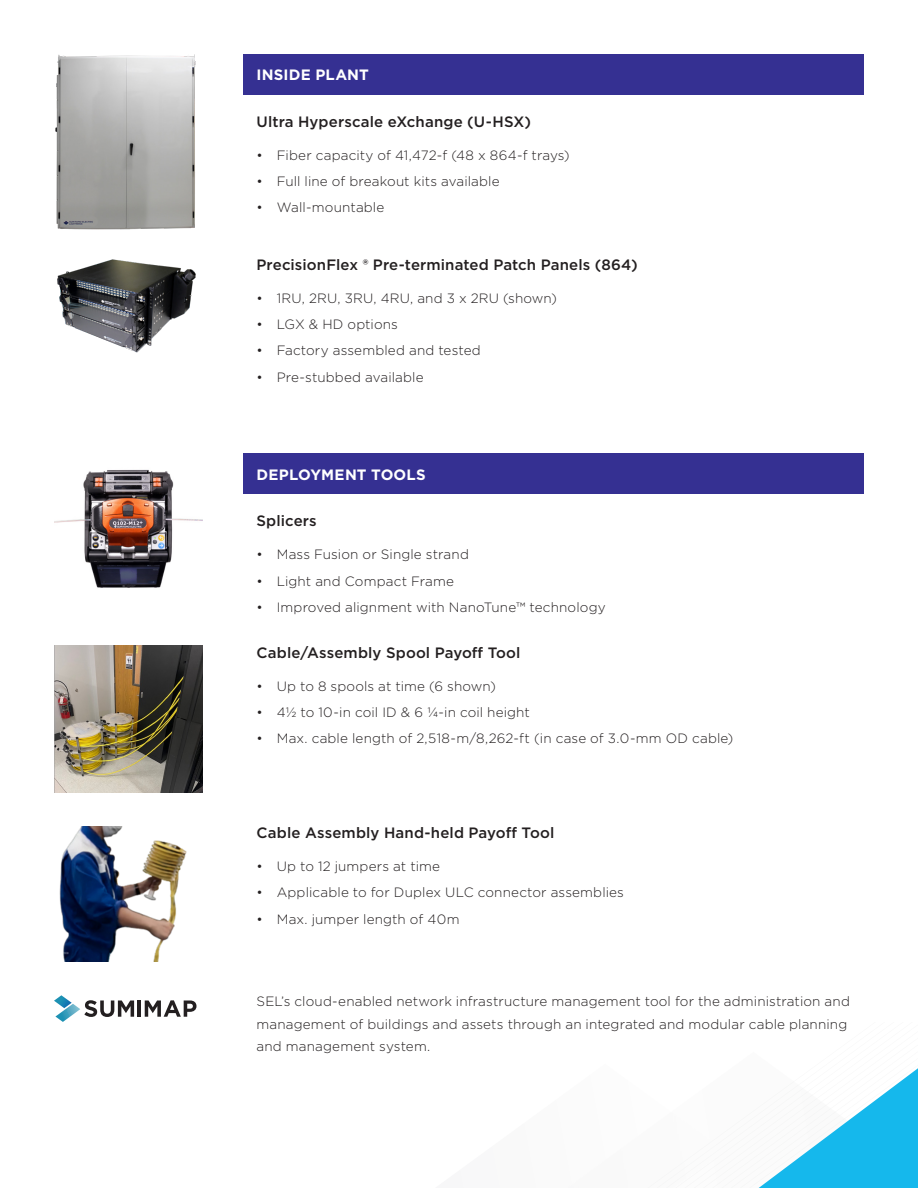
<style>
.page{position:relative;width:918px;height:1188px;background:#fff}
.page>*{position:absolute;margin:0;border:0;box-sizing:border-box;transform-origin:0 0}
.Header_4{font:500 15px "Gotham";letter-spacing:.01em;color:#231f20}
.Table_Header{font:700 15px "Gotham";letter-spacing:.015em;color:#fff}
.Bullet_L2{font:300 13.5px/22.5px "Gotham";letter-spacing:.01em;color:#231f20}
</style>
<div class="page">
<svg style="left:758px;top:1068px;width:160px;height:120px"></svg>
<div style="left:243px;top:54px;width:621px;height:40px;background:#353092"></div>
<img style="left:55px;top:55px;width:141px;height:175px">
<img style="left:57px;top:259px;width:139px;height:94px">
<div style="left:243px;top:454px;width:621px;height:40px;background:#353092"></div>
<img style="left:54px;top:469px;width:148px;height:119px">
<img style="left:54px;top:646px;width:148px;height:146px">
<img style="left:59px;top:826px;width:128px;height:136px">
<svg style="left:54px;top:995px;width:80px;height:27px"></svg>
<hr style="left:138px;top:1000px;width:3px;height:17px;background:#231f20">
<svg style="left:145px;top:1000px;width:51px;height:17px"></svg>
<p class="Table_Header" style="left:256px;top:65px;width:114px">INSIDE PLANT</p>
<p class="Header_4" style="left:256px;top:112px;width:276px">Ultra Hyperscale eXchange (U-HSX)</p>
<p class="Bullet_L2" style="left:256px;top:143px;width:315px">• Fiber capacity of 41,472-f (48 x 864-f trays)</p>
<p class="Bullet_L2" style="left:256px;top:170px;width:245px">• Full line of breakout kits available</p>
<p class="Bullet_L2" style="left:256px;top:196px;width:129px">• Wall-mountable</p>
<p class="Header_4" style="left:256px;top:255px;width:383px">PrecisionFlex ® Pre-terminated Patch Panels (864)</p>
<p class="Bullet_L2" style="left:256px;top:287px;width:302px">• 1RU, 2RU, 3RU, 4RU, and 3 x 2RU (shown)</p>
<p class="Bullet_L2" style="left:256px;top:313px;width:143px">• LGX &amp; HD options</p>
<p class="Bullet_L2" style="left:256px;top:339px;width:226px">• Factory assembled and tested</p>
<p class="Bullet_L2" style="left:256px;top:365px;width:169px">• Pre-stubbed available</p>
<p class="Table_Header" style="left:256px;top:465px;width:171px">DEPLOYMENT TOOLS</p>
<p class="Header_4" style="left:256px;top:511px;width:62px">Splicers</p>
<p class="Bullet_L2" style="left:256px;top:543px;width:214px">• Mass Fusion or Single strand</p>
<p class="Bullet_L2" style="left:256px;top:569px;width:199px">• Light and Compact Frame</p>
<p class="Bullet_L2" style="left:256px;top:595px;width:351px">• Improved alignment with NanoTune™ technology</p>
<p class="Header_4" style="left:256px;top:642px;width:266px">Cable/Assembly Spool Payoff Tool</p>
<p class="Bullet_L2" style="left:256px;top:674px;width:241px">• Up to 8 spools at time (6 shown)</p>
<p class="Bullet_L2" style="left:256px;top:700px;width:275px">• 4½ to 10-in coil ID &amp; 6 1/4-in coil height</p>
<p class="Bullet_L2" style="left:256px;top:727px;width:478px">• Max. cable length of 2,518-m/8,262-ft (in case of 3.0-mm OD cable)</p>
<p class="Header_4" style="left:256px;top:823px;width:299px">Cable Assembly Hand-held Payoff Tool</p>
<p class="Bullet_L2" style="left:256px;top:855px;width:185px">• Up to 12 jumpers at time</p>
<p class="Bullet_L2" style="left:256px;top:881px;width:369px">• Applicable to for Duplex ULC connector assemblies</p>
<p class="Bullet_L2" style="left:256px;top:907px;width:205px">• Max. jumper length of 40m</p>
<p class="Bullet_L2" style="left:256px;top:990px;width:595px">SEL’s cloud-enabled network infrastructure management tool for the administration and management of buildings and assets through an integrated and modular cable planning and management system.</p>
</div>
